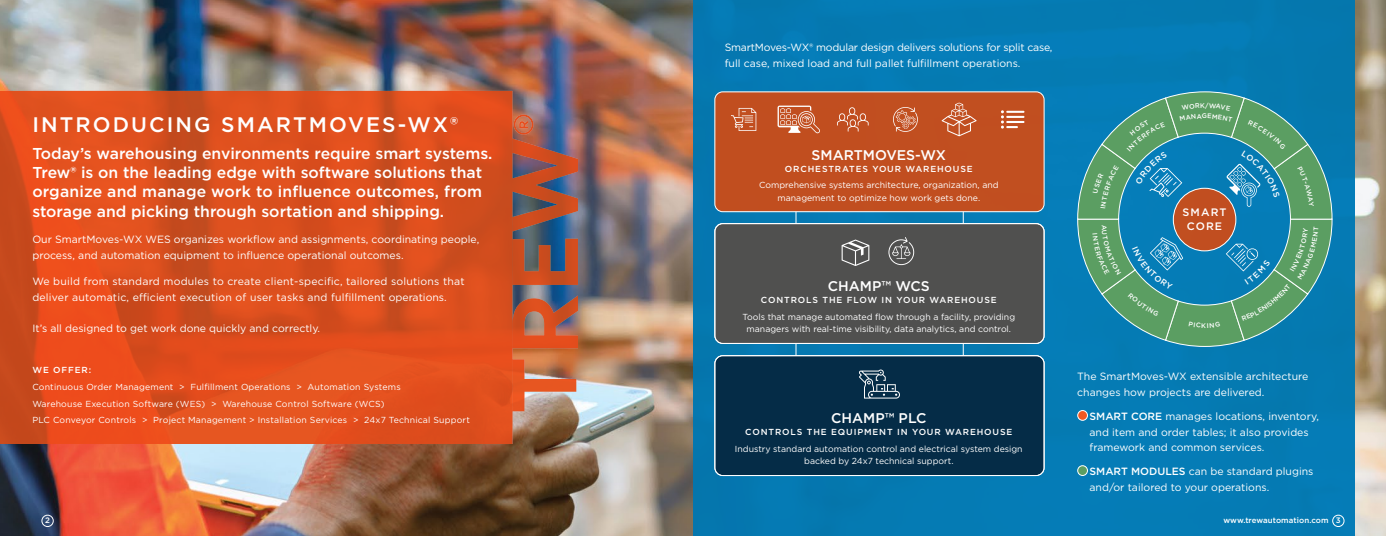
<style>
.page{position:relative;width:1386px;height:536px;background:#fff}
.page>*{position:absolute;margin:0;border:0;box-sizing:border-box;transform-origin:0 0}
.t1{font:500 21px "Gotham";letter-spacing:.1em;color:#fff}
.t2{font:500 15.75px/19.2px "Gotham";color:#fff}
.t3{font:500 14px "Gotham";color:#fff}
.t4{font:500 10.85px/13.3px "Gotham";letter-spacing:.1em;color:#fff;text-align:center}
.t5{font:10.5px/15.8px "Gotham";color:#fff}
.t6{font:10.5px/15.8px "Gotham";letter-spacing:.02em;color:#fff}
.t7{font:10.5px/15.8px "Gotham";letter-spacing:-.02em;color:#fff}
.t8{font:8.75px/12.2px "Gotham";color:#fff;text-align:center}
.t9{font:8.75px/16.6px "Gotham";letter-spacing:.02em;color:#fff}
.t10{font:500 8.75px "Gotham";letter-spacing:.1em;color:#fff}
.t11{font:500 7.88px "Gotham";letter-spacing:.01em;color:#fff}
.t12{font:500 6.65px "Gotham";color:#fff}
.s1{font-weight:500}
</style>
<div class="page">
<img style="left:0;top:0;width:1386px;height:536px">
<svg style="left:0;top:91px;width:578px;height:353px;background:#d55022"></svg>
<div style="left:693px;top:0;width:661px;height:536px;background:#057bb3"></div>
<div style="left:42px;top:514px;width:11px;height:12px;border:1px solid #fff;border-radius:50%"></div>
<div style="left:1332px;top:514px;width:12px;height:12px;border:1px solid #fff;border-radius:50%"></div>
<div style="left:1078px;top:410px;width:9px;height:10px;background:#f15822;border-radius:50%"></div>
<div style="left:1077px;top:410px;width:11px;height:10px;border:1px solid #fff;border-radius:50%"></div>
<div style="left:1078px;top:465px;width:9px;height:10px;background:#5b9e62;border-radius:50%"></div>
<div style="left:1077px;top:465px;width:11px;height:10px;border:1px solid #fff;border-radius:50%"></div>
<div style="left:715px;top:92px;width:329px;height:120px;background:#c14e20;border-radius:8px"></div>
<div style="left:714px;top:91px;width:331px;height:121px;border:1px solid #fff;border-radius:8px"></div>
<div style="left:715px;top:223px;width:329px;height:120px;background:#50504f;border-radius:8px"></div>
<div style="left:714px;top:223px;width:331px;height:121px;border:1px solid #fff;border-radius:8px"></div>
<div style="left:715px;top:355px;width:329px;height:120px;background:#052c47;border-radius:8px"></div>
<div style="left:714px;top:355px;width:331px;height:121px;border:1px solid #fff;border-radius:8px"></div>
<svg style="left:963px;top:212px;width:1px;height:12px"></svg>
<svg style="left:963px;top:343px;width:1px;height:13px"></svg>
<svg style="left:796px;top:212px;width:1px;height:12px"></svg>
<svg style="left:796px;top:343px;width:1px;height:13px"></svg>
<svg style="left:837px;top:107px;width:32px;height:24px"></svg>
<svg style="left:731px;top:108px;width:25px;height:23px"></svg>
<svg style="left:778px;top:106px;width:42px;height:27px"></svg>
<svg style="left:942px;top:102px;width:35px;height:34px"></svg>
<svg style="left:893px;top:107px;width:25px;height:25px"></svg>
<svg style="left:1001px;top:110px;width:23px;height:18px"></svg>
<svg style="left:859px;top:369px;width:41px;height:29px"></svg>
<svg style="left:842px;top:239px;width:27px;height:27px"></svg>
<svg style="left:888px;top:237px;width:26px;height:28px"></svg>
<svg style="left:1077px;top:91px;width:256px;height:256px"></svg>
<h1 class="t1" style="left:32px;top:111px;width:427px">INTRODUCING SMARTMOVES-WX®</h1>
<h2 class="t2" style="left:32px;top:143px;width:462px">Today’s warehousing environments require smart systems.<br>Trew® is on the leading edge with software solutions that organize and manage work to influence outcomes, from storage and picking through sortation and shipping.</h2>
<p class="t5" style="left:32px;top:231px;width:448px">Our SmartMoves-WX WES organizes workflow and assignments, coordinating people, process, and automation equipment to influence operational outcomes.</p>
<p class="t6" style="left:32px;top:273px;width:434px">We build from standard modules to create client-specific, tailored solutions that deliver automatic, efficient execution of user tasks and fulfillment operations.</p>
<p class="t5" style="left:32px;top:320px;width:289px">It’s all designed to get work done quickly and correctly.</p>
<p class="t10" style="left:32px;top:364px;width:60px">WE OFFER:</p>
<p class="t9" style="left:32px;top:378px;width:439px">Continuous Order Management &gt; Fulfillment Operations &gt; Automation Systems<br>Warehouse Execution Software (WES) &gt; Warehouse Control Software (WCS)<br>PLC Conveyor Controls &gt; Project Management &gt; Installation Services &gt; 24x7 Technical Support</p>
<p class="t7" style="left:725px;top:39px;width:329px">SmartMoves-WX® modular design delivers solutions for split case, full case, mixed load and full pallet fulfillment operations.</p>
<h3 class="t3" style="left:812px;top:145px;width:136px">SMARTMOVES-WX</h3>
<p class="t10" style="left:785px;top:163px;width:189px">ORCHESTRATES YOUR WAREHOUSE</p>
<p class="t8" style="left:759px;top:179px;width:241px">Comprehensive systems architecture, organization, and management to optimize how work gets done.</p>
<h3 class="t3" style="left:828px;top:277px;width:103px">CHAMP™ WCS</h3>
<p class="t10" style="left:761px;top:294px;width:237px">CONTROLS THE FLOW IN YOUR WAREHOUSE</p>
<p class="t8" style="left:743px;top:310px;width:274px">Tools that manage automated flow through a facility, providing managers with real-time visibility, data analytics, and control.</p>
<h3 class="t3" style="left:831px;top:409px;width:97px">CHAMP™ PLC</h3>
<p class="t10" style="left:745px;top:426px;width:269px">CONTROLS THE EQUIPMENT IN YOUR WAREHOUSE</p>
<p class="t8" style="left:735px;top:442px;width:289px">Industry standard automation control and electrical system design backed by 24x7 technical support.</p>
<p class="t4" style="left:1183px;top:206px;width:45px">SMART<br>CORE</p>
<p class="t12" style="left:1201px;top:321px;width:6px">K</p>
<p class="t5" style="left:1077px;top:368px;width:233px">The SmartMoves-WX extensible architecture changes how projects are delivered.</p>
<p class="t5" style="left:1090px;top:408px;width:231px"><span class="s1">SMART CORE</span> manages locations, inventory, and item and order tables; it also provides framework and common services.</p>
<p class="t5" style="left:1090px;top:463px;width:226px"><span class="s1">SMART MODULES</span> can be standard plugins and/or tailored to your operations.</p>
<p class="t11" style="left:45px;top:515px;width:6px">2</p>
<p class="t11" style="left:1223px;top:515px;width:119px">www.trewautomation.com 3</p>
</div>
